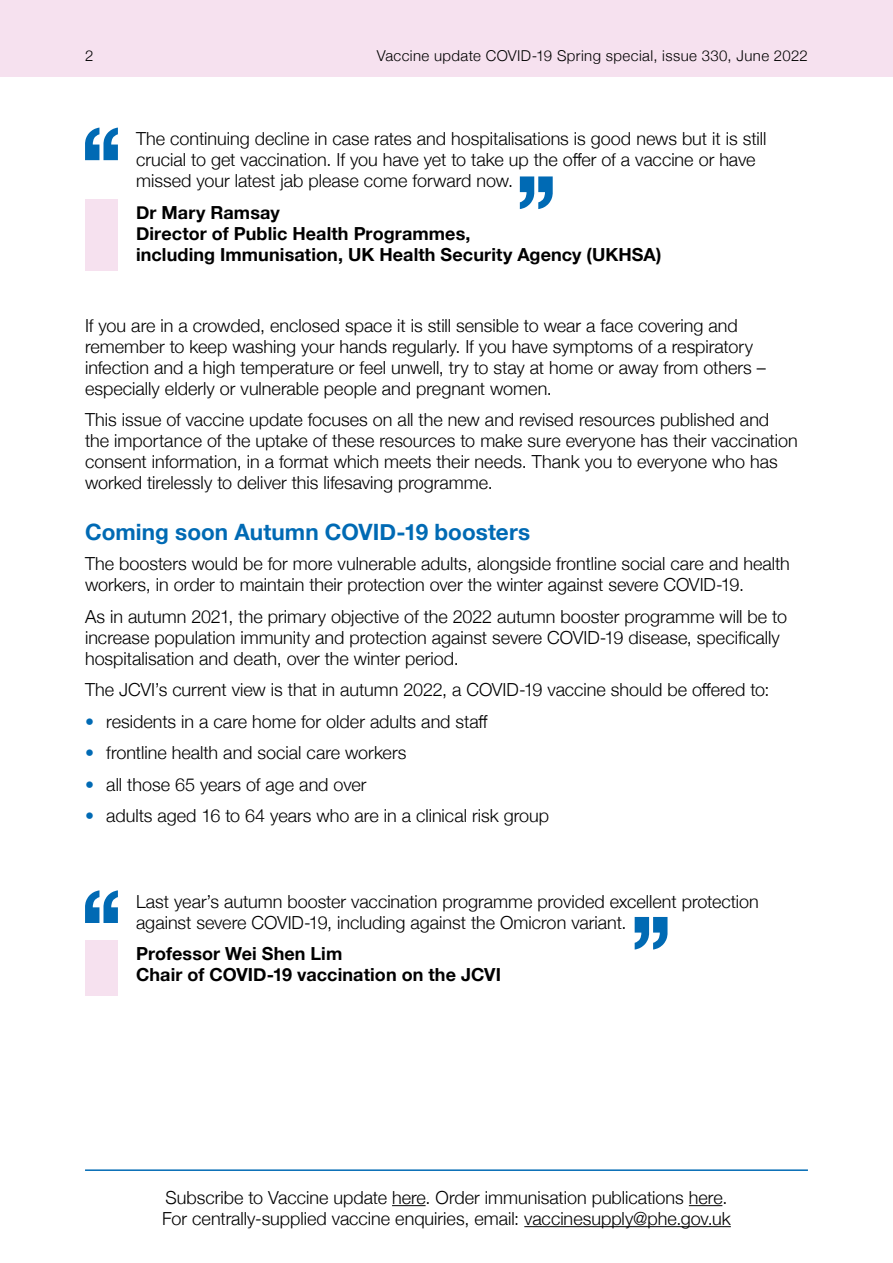
<style>
.page{position:relative;width:893px;height:1263px;background:#fff}
.page>*{position:absolute;margin:0;border:0;box-sizing:border-box;transform-origin:0 0}
.t1{font:700 22.5px "Helvetica Neue";color:#006ab4}
.Body_copy_12_14pt{font:300 18px/21px "Helvetica Neue";color:#000}
.Body_copy_12_14pt-2{font:700 18px/21px "Helvetica Neue";letter-spacing:.005em;color:#000}
.t2{font:300 15px "Helvetica Neue";letter-spacing:.025em;color:#000}
.s1{color:#006ab4}
</style>
<div class="page">
<div style="left:85px;top:199px;width:33px;height:72px;background:#f6e1ef"></div>
<div style="left:85px;top:940px;width:33px;height:55px;background:#f6e1ef"></div>
<svg style="left:85px;top:128px;width:33px;height:32px"></svg>
<svg style="left:85px;top:890px;width:33px;height:33px"></svg>
<svg style="left:635px;top:917px;width:33px;height:32px"></svg>
<svg style="left:520px;top:176px;width:33px;height:33px"></svg>
<div style="left:0;top:0;width:893px;height:77px;background:#f6e1ef"></div>
<hr style="left:392px;top:1205px;width:34px;height:1px;background:#000">
<hr style="left:689px;top:1205px;width:33px;height:1px;background:#000">
<hr style="left:524px;top:1226px;width:207px;height:1px;background:#000">
<hr style="left:85px;top:1169px;width:723px;height:2px;background:#006ab4">
<p class="t2" style="left:85px;top:44px;width:10px">2</p>
<p class="t2" style="left:377px;top:44px;width:433px">Vaccine update COVID-19 Spring special, issue 330, June 2022</p>
<p class="Body_copy_12_14pt" style="left:136px;top:127px;width:632px">The continuing decline in case rates and hospitalisations is good news but it is still crucial to get vaccination. If you have yet to take up the offer of a vaccine or have missed your latest jab please come forward now.</p>
<p class="Body_copy_12_14pt-2" style="left:136px;top:202px;width:527px">Dr Mary Ramsay<br>Director of Public Health Programmes,<br>including Immunisation, UK Health Security Agency (UKHSA)</p>
<p class="Body_copy_12_14pt" style="left:85px;top:313px;width:682px">If you are in a crowded, enclosed space it is still sensible to wear a face covering and remember to keep washing your hands regularly. If you have symptoms of a respiratory infection and a high temperature or feel unwell, try to stay at home or away from others – especially elderly or vulnerable people and pregnant women.</p>
<p class="Body_copy_12_14pt" style="left:85px;top:408px;width:714px">This issue of vaccine update focuses on all the new and revised resources published and the importance of the uptake of these resources to make sure everyone has their vaccination consent information, in a format which meets their needs. Thank you to everyone who has worked tirelessly to deliver this lifesaving programme.</p>
<h2 class="t1" style="left:85px;top:514px;width:447px">Coming soon Autumn COVID-19 boosters</h2>
<p class="Body_copy_12_14pt" style="left:85px;top:552px;width:706px">The boosters would be for more vulnerable adults, alongside frontline social care and health workers, in order to maintain their protection over the winter against severe COVID-19.</p>
<p class="Body_copy_12_14pt" style="left:85px;top:604px;width:704px">As in autumn 2021, the primary objective of the 2022 autumn booster programme will be to increase population immunity and protection against severe COVID-19 disease, specifically hospitalisation and death, over the winter period.</p>
<p class="Body_copy_12_14pt" style="left:85px;top:678px;width:686px">The JCVI’s current view is that in autumn 2022, a COVID-19 vaccine should be offered to:</p>
<p class="Body_copy_12_14pt" style="left:85px;top:709px;width:404px"><span class="s1">•</span> residents in a care home for older adults and staff</p>
<p class="Body_copy_12_14pt" style="left:85px;top:741px;width:323px"><span class="s1">•</span> frontline health and social care workers</p>
<p class="Body_copy_12_14pt" style="left:85px;top:772px;width:283px"><span class="s1">•</span> all those 65 years of age and over</p>
<p class="Body_copy_12_14pt" style="left:85px;top:804px;width:466px"><span class="s1">•</span> adults aged 16 to 64 years who are in a clinical risk group</p>
<p class="Body_copy_12_14pt" style="left:136px;top:889px;width:624px">Last year’s autumn booster vaccination programme provided excellent protection against severe COVID-19, including against the Omicron variant.</p>
<p class="Body_copy_12_14pt-2" style="left:136px;top:944px;width:366px">Professor Wei Shen Lim<br>Chair of COVID-19 vaccination on the JCVI</p>
<p class="Body_copy_12_14pt" style="left:162px;top:1185px;width:570px">Subscribe to Vaccine update here. Order immunisation publications here.<br>For centrally-supplied vaccine enquiries, email: vaccinesupply@phe.gov.uk</p>
</div>
